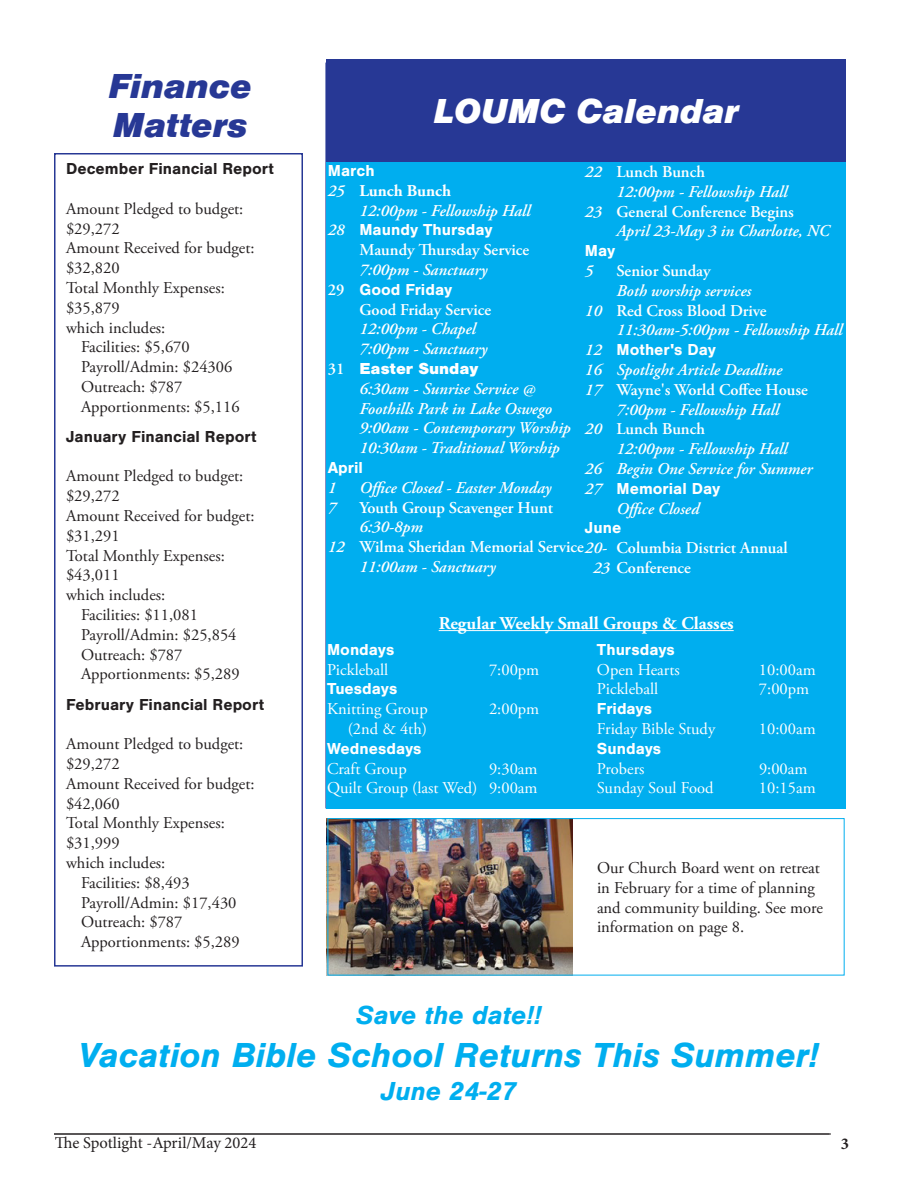
<style>
.page{position:relative;width:918px;height:1188px;background:#fff}
.page>*{position:absolute;margin:0;border:0;box-sizing:border-box;transform-origin:0 0}
.t1{font:italic 700 36px "Nimbus San";color:#00aeef}
.t2{font:italic 900 36px/39px "Nimbus San";color:#273895}
.t3{font:italic 900 36px "Nimbus San";color:#fff}
.t4{font:italic 700 27px "Nimbus San";color:#00aeef}
.t5{font:700 18px "Adobe Garamond Pro";color:#fff}
.t6{font:16.5px/19.8px "Adobe Garamond Pro";color:#231f20}
.t7{font:italic 600 16.5px/19.8px "Adobe Garamond Pro";color:#fff}
.t8{font:600 16.5px "Adobe Garamond Pro";color:#fff}
.t9{font:16.5px/19.8px "Adobe Garamond Pro";color:#fff;text-align:right}
.t10{font:700 16.5px "Nimbus San";color:#fff}
.t11{font:700 16.5px "Nimbus San";color:#231f20}
.t12{font:16.5px "Minion Pro";color:#231f20}
.t13{font:900 16.5px "Nimbus San";color:#fff}
.t14{font:700 16.5px "Minion Pro";color:#231f20}
.s1{font-weight:700;font-style:normal}
.s2{font-family:"Adobe Garamond Pro";font-weight:600;font-style:italic}
.s3{font-family:"Adobe Garamond Pro";font-weight:600}
.s4{font-style:italic}
</style>
<div class="page">
<hr style="left:54px;top:1134px;width:777px;height:1px;background:#231f20">
<div style="left:326px;top:61px;width:520px;height:747px;background:#00aeef"></div>
<div style="left:326px;top:60px;width:520px;height:102px;background:#273895"></div>
<div style="left:54px;top:153px;width:249px;height:814px;border:2px solid #273895"></div>
<hr style="left:439px;top:630px;width:295px;height:1px;background:#fff">
<img style="left:327px;top:818px;width:246px;height:157px">
<div style="left:328px;top:818px;width:516px;height:157px;border:1px solid #00aeef"></div>
<h1 class="t2" style="left:108px;top:67px;width:145px">Finance<br>Matters</h1>
<p class="t11" style="left:66px;top:159px;width:209px">December Financial Report</p>
<p class="t6" style="left:66px;top:199px;width:179px">Amount Pledged to budget:</p>
<p class="t6" style="left:66px;top:219px;width:55px">$29,272</p>
<p class="t6" style="left:66px;top:239px;width:190px">Amount Received for budget:</p>
<p class="t6" style="left:66px;top:259px;width:55px">$32,820</p>
<p class="t6" style="left:66px;top:278px;width:160px">Total Monthly Expenses:</p>
<p class="t6" style="left:66px;top:298px;width:55px">$35,879</p>
<p class="t6" style="left:66px;top:318px;width:101px">which includes:</p>
<p class="t6" style="left:81px;top:338px;width:110px">Facilities: $5,670</p>
<p class="t6" style="left:81px;top:358px;width:153px">Payroll/Admin: $24306</p>
<p class="t6" style="left:81px;top:377px;width:103px">Outreach: $787</p>
<p class="t6" style="left:81px;top:397px;width:160px">Apportionments: $5,116</p>
<p class="t11" style="left:66px;top:427px;width:192px">January Financial Report</p>
<p class="t6" style="left:66px;top:467px;width:179px">Amount Pledged to budget:</p>
<p class="t6" style="left:66px;top:487px;width:55px">$29,272</p>
<p class="t6" style="left:66px;top:507px;width:190px">Amount Received for budget:</p>
<p class="t6" style="left:66px;top:526px;width:55px">$31,291</p>
<p class="t6" style="left:66px;top:546px;width:160px">Total Monthly Expenses:</p>
<p class="t6" style="left:66px;top:566px;width:55px">$43,011</p>
<p class="t6" style="left:66px;top:586px;width:101px">which includes:</p>
<p class="t6" style="left:81px;top:606px;width:118px">Facilities: $11,081</p>
<p class="t6" style="left:81px;top:625px;width:157px">Payroll/Admin: $25,854</p>
<p class="t6" style="left:81px;top:645px;width:103px">Outreach: $787</p>
<p class="t6" style="left:81px;top:665px;width:160px">Apportionments: $5,289</p>
<p class="t11" style="left:66px;top:695px;width:200px">February Financial Report</p>
<p class="t6" style="left:66px;top:735px;width:179px">Amount Pledged to budget:</p>
<p class="t6" style="left:66px;top:754px;width:55px">$29,272</p>
<p class="t6" style="left:66px;top:774px;width:190px">Amount Received for budget:</p>
<p class="t6" style="left:66px;top:794px;width:55px">$42,060</p>
<p class="t6" style="left:66px;top:814px;width:160px">Total Monthly Expenses:</p>
<p class="t6" style="left:66px;top:834px;width:55px">$31,999</p>
<p class="t6" style="left:66px;top:853px;width:101px">which includes:</p>
<p class="t6" style="left:81px;top:873px;width:110px">Facilities: $8,493</p>
<p class="t6" style="left:81px;top:893px;width:157px">Payroll/Admin: $17,430</p>
<p class="t6" style="left:81px;top:913px;width:103px">Outreach: $787</p>
<p class="t6" style="left:81px;top:933px;width:160px">Apportionments: $5,289</p>
<h1 class="t3" style="left:434px;top:91px;width:307px">LOUMC Calendar</h1>
<p class="t10" style="left:328px;top:161px;width:48px">March</p>
<p class="t7" style="left:359px;top:181px;width:173px;text-indent:-31px">25 <span class="s1">Lunch Bunch<br></span>12:00pm - Fellowship Hall</p>
<p class="t10" style="left:328px;top:221px;width:166px"><span class="s2">28</span> Maundy Thursday</p>
<p class="t8" style="left:359px;top:240px;width:171px">Maundy Thursday Service</p>
<p class="t7" style="left:359px;top:260px;width:130px">7:00pm - Sanctuary</p>
<p class="t10" style="left:328px;top:280px;width:126px"><span class="s3">29</span> Good Friday</p>
<p class="t8" style="left:359px;top:300px;width:133px">Good Friday Service</p>
<p class="t7" style="left:359px;top:319px;width:130px">12:00pm - Chapel<br>7:00pm - Sanctuary</p>
<p class="t13" style="left:328px;top:359px;width:152px"><span class="s3">31</span> Easter Sunday</p>
<p class="t7" style="left:359px;top:379px;width:213px">6:30am - Sunrise Service @<br>Foothills Park in Lake Oswego<br>9:00am - Contemporary Worship<br>10:30am - Traditional Worship</p>
<p class="t10" style="left:328px;top:458px;width:37px">April</p>
<p class="t7" style="left:328px;top:478px;width:10px">1</p>
<p class="t7" style="left:359px;top:478px;width:194px">Office Closed - Easter Monday</p>
<p class="t7" style="left:328px;top:498px;width:10px">7</p>
<p class="t8" style="left:359px;top:498px;width:195px">Youth Group Scavenger Hunt</p>
<p class="t7" style="left:359px;top:517px;width:65px">6:30-8pm</p>
<p class="t8" style="left:328px;top:537px;width:461px"><span class="s4">12</span> Wilma Sheridan Memorial Service<span class="s4">20-</span> Columbia District Annual</p>
<p class="t7" style="left:359px;top:557px;width:138px">11:00am - Sanctuary</p>
<p class="t5" style="left:439px;top:613px;width:297px">Regular Weekly Small Groups &amp; Classes</p>
<p class="t10" style="left:327px;top:640px;width:69px">Mondays</p>
<p class="t9" style="left:327px;top:660px;width:63px">Pickleball</p>
<p class="t9" style="left:489px;top:660px;width:52px">7:00pm</p>
<p class="t10" style="left:327px;top:680px;width:72px">Tuesdays</p>
<p class="t9" style="left:327px;top:700px;width:102px">Knitting Group</p>
<p class="t9" style="left:489px;top:700px;width:52px">2:00pm</p>
<p class="t9" style="left:348px;top:720px;width:81px">(2nd &amp; 4th)</p>
<p class="t10" style="left:327px;top:739px;width:96px">Wednesdays</p>
<p class="t9" style="left:327px;top:759px;width:81px">Craft Group</p>
<p class="t8" style="left:585px;top:162px;width:122px"><span class="s4">22</span> Lunch Bunch</p>
<p class="t7" style="left:616px;top:182px;width:173px">12:00pm - Fellowship Hall</p>
<p class="t8" style="left:585px;top:202px;width:210px"><span class="s4">23</span> General Conference Begins</p>
<p class="t7" style="left:616px;top:221px;width:215px">April 23-May 3 in Charlotte, NC</p>
<p class="t10" style="left:585px;top:241px;width:32px">May</p>
<p class="t7" style="left:585px;top:261px;width:10px">5</p>
<p class="t8" style="left:616px;top:261px;width:96px">Senior Sunday</p>
<p class="t7" style="left:616px;top:281px;width:136px">Both worship services</p>
<p class="t8" style="left:585px;top:301px;width:183px"><span class="s4">10</span> Red Cross Blood Drive</p>
<p class="t7" style="left:616px;top:320px;width:227px">11:30am-5:00pm - Fellowship Hall</p>
<p class="t10" style="left:585px;top:340px;width:132px"><span class="s2">12</span> Mother's Day</p>
<p class="t7" style="left:585px;top:360px;width:199px">16 Spotlight Article Deadline</p>
<p class="t8" style="left:585px;top:380px;width:224px"><span class="s4">17</span> Wayne's World Coffee House</p>
<p class="t7" style="left:616px;top:400px;width:164px">7:00pm - Fellowship Hall</p>
<p class="t8" style="left:585px;top:420px;width:122px"><span class="s4">20</span> Lunch Bunch</p>
<p class="t7" style="left:616px;top:439px;width:173px">12:00pm - Fellowship Hall</p>
<p class="t7" style="left:585px;top:459px;width:229px">26 Begin One Service for Summer</p>
<p class="t10" style="left:585px;top:479px;width:137px"><span class="s2">27</span> Memorial Day</p>
<p class="t7" style="left:616px;top:499px;width:84px">Office Closed</p>
<p class="t10" style="left:585px;top:519px;width:38px">June</p>
<p class="t8" style="left:593px;top:558px;width:99px"><span class="s4">23</span> Conference</p>
<p class="t10" style="left:597px;top:640px;width:79px">Thursdays</p>
<p class="t9" style="left:597px;top:660px;width:84px">Open Hearts</p>
<p class="t9" style="left:759px;top:660px;width:58px">10:00am</p>
<p class="t9" style="left:597px;top:680px;width:63px">Pickleball</p>
<p class="t9" style="left:759px;top:680px;width:52px">7:00pm</p>
<p class="t10" style="left:597px;top:700px;width:57px">Fridays</p>
<p class="t9" style="left:597px;top:720px;width:120px">Friday Bible Study</p>
<p class="t9" style="left:759px;top:720px;width:58px">10:00am</p>
<p class="t10" style="left:597px;top:739px;width:66px">Sundays</p>
<p class="t9" style="left:597px;top:759px;width:49px">Probers</p>
<p class="t9" style="left:759px;top:759px;width:50px">9:00am</p>
<p class="t9" style="left:597px;top:779px;width:118px">Sunday Soul Food</p>
<p class="t9" style="left:759px;top:779px;width:58px">10:15am</p>
<p class="t9" style="left:327px;top:759px;width:212px">9:30am<br>Quilt Group (last Wed) 9:00am</p>
<p class="t6" style="left:597px;top:858px;width:228px">Our Church Board went on retreat in February for a time of planning and community building. See more information on page 8.</p>
<h2 class="t4" style="left:356px;top:999px;width:187px">Save the date!!</h2>
<h1 class="t1" style="left:79px;top:1034px;width:742px">Vacation Bible School Returns This Summer!</h1>
<h2 class="t4" style="left:381px;top:1075px;width:138px">June 24-27</h2>
<p class="t12" style="left:55px;top:1132px;width:203px">The Spotlight -April/May 2024</p>
<p class="t14" style="left:841px;top:1132px;width:10px">3</p>
</div>
